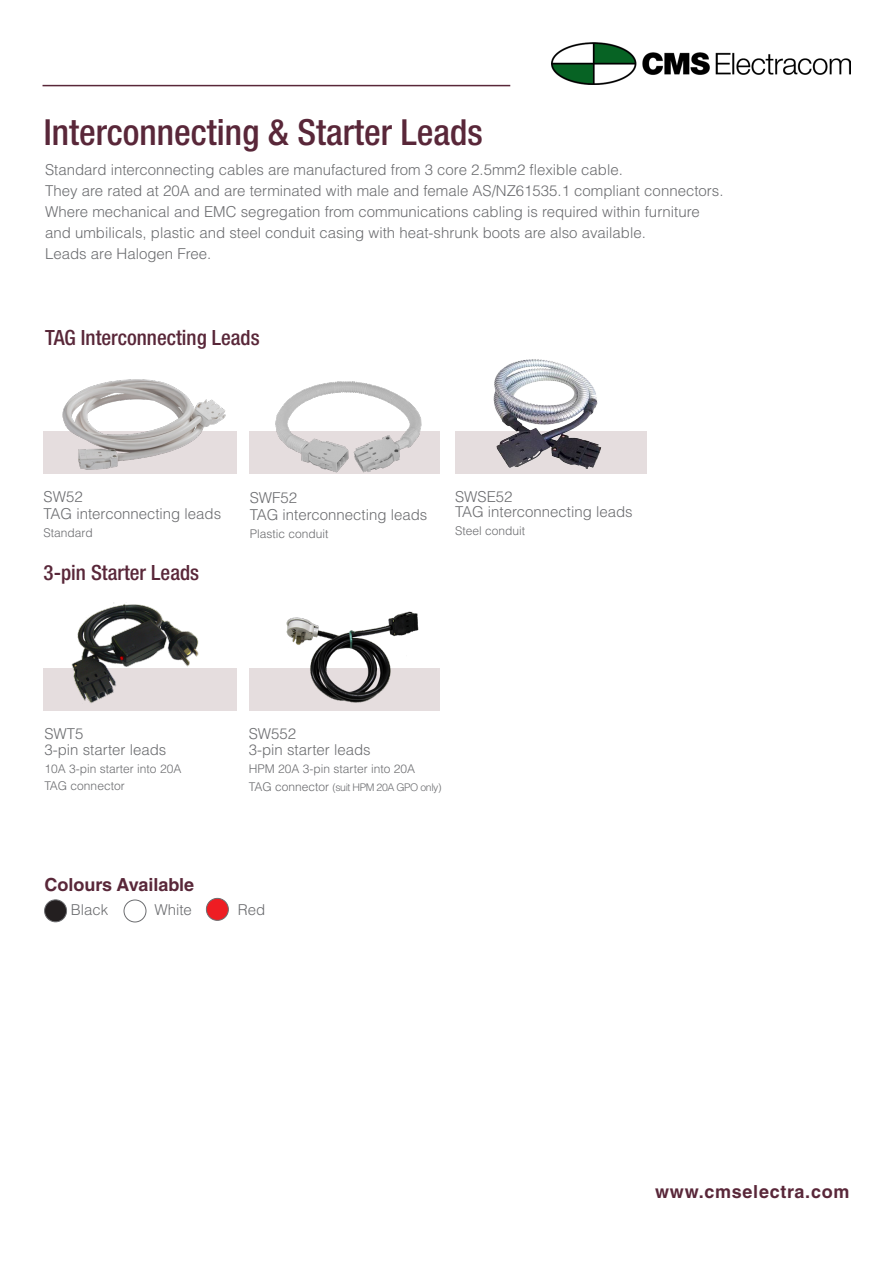
<style>
.page{position:relative;width:893px;height:1263px;background:#fff}
.page>*{position:absolute;margin:0;border:0;box-sizing:border-box;transform-origin:0 0}
.Heading_1{font:500 condensed 36px "Helvetica Neue LT Std";color:#592739}
.Heading_3{font:500 condensed 21px "Helvetica Neue LT Std";color:#592739}
.Sub_Heading_12pt{font:700 18px "Helvetica LT Std";letter-spacing:.04em;color:#592739}
.Sub_Heading_12pt-2{font:700 18px "Helvetica LT Std";color:#592739}
.Body_Text_10pt{font:300 15px/21px "Helvetica LT Std";color:#6c6d70}
.Body_Text_10pt-2{font:300 12px/16.5px "Helvetica LT Std";color:#6c6d70}
.Body_Text_10pt-3{font:300 10.5px "Helvetica LT Std";letter-spacing:-.04em;color:#6c6d70}
.s1{font-size:12px}
</style>
<div class="page">
<img style="left:552px;top:42px;width:298px;height:43px">
<hr style="left:43px;top:85px;width:467px;height:1px;background:#592739">
<div style="left:44px;top:431px;width:193px;height:43px;background:#e5ddde"></div>
<div style="left:44px;top:668px;width:193px;height:42px;background:#e5ddde"></div>
<div style="left:250px;top:431px;width:190px;height:43px;background:#e5ddde"></div>
<div style="left:250px;top:668px;width:190px;height:43px;background:#e5ddde"></div>
<div style="left:455px;top:431px;width:191px;height:43px;background:#e5ddde"></div>
<img style="left:275px;top:381px;width:147px;height:92px">
<img style="left:493px;top:359px;width:109px;height:110px">
<img style="left:71px;top:603px;width:128px;height:100px">
<img style="left:286px;top:611px;width:132px;height:92px">
<img style="left:62px;top:379px;width:164px;height:91px">
<div style="left:45px;top:900px;width:22px;height:22px;background:#231f20;border-radius:50%"></div>
<div style="left:44px;top:900px;width:23px;height:22px;border:1px solid #6c6d70;border-radius:50%"></div>
<div style="left:124px;top:900px;width:22px;height:22px;border:1px solid #6c6d70;border-radius:50%"></div>
<div style="left:206px;top:898px;width:22px;height:22px;background:#ee1d23;border-radius:50%"></div>
<div style="left:206px;top:898px;width:23px;height:22px;border:1px solid #6c6d70;border-radius:50%"></div>
<p class="Heading_1" style="left:44px;top:110px;width:440px">Interconnecting &amp; Starter Leads</p>
<p class="Body_Text_10pt" style="left:45px;top:159px;width:680px">Standard interconnecting cables are manufactured from 3 core 2.5mm2 flexible cable.<br>They are rated at 20A and are terminated with male and female AS/NZ61535.1 compliant connectors.<br>Where mechanical and EMC segregation from communications cabling is required within furniture</p>
<p class="Body_Text_10pt" style="left:45px;top:222px;width:602px">and umbilicals, plastic and steel conduit casing with heat-shrunk boots are also available.</p>
<p class="Body_Text_10pt" style="left:45px;top:243px;width:168px">Leads are Halogen Free.</p>
<p class="Heading_3" style="left:45px;top:325px;width:216px">TAG Interconnecting Leads</p>
<p class="Body_Text_10pt" style="left:44px;top:486px;width:41px">SW52</p>
<p class="Body_Text_10pt" style="left:44px;top:503px;width:179px">TAG interconnecting leads</p>
<p class="Body_Text_10pt-2" style="left:44px;top:524px;width:51px">Standard</p>
<p class="Heading_3" style="left:44px;top:560px;width:157px">3-pin Starter Leads</p>
<p class="Body_Text_10pt" style="left:250px;top:487px;width:49px">SWF52</p>
<p class="Body_Text_10pt" style="left:250px;top:504px;width:179px">TAG interconnecting leads</p>
<p class="Body_Text_10pt-2" style="left:250px;top:525px;width:80px">Plastic conduit</p>
<p class="Body_Text_10pt" style="left:455px;top:486px;width:59px">SWSE52</p>
<p class="Body_Text_10pt" style="left:455px;top:501px;width:179px">TAG interconnecting leads</p>
<p class="Body_Text_10pt-2" style="left:455px;top:523px;width:72px">Steel conduit</p>
<p class="Body_Text_10pt" style="left:44px;top:723px;width:41px">SWT5</p>
<p class="Body_Text_10pt" style="left:44px;top:739px;width:123px">3-pin starter leads</p>
<p class="Body_Text_10pt-2" style="left:44px;top:761px;width:138px">10A 3-pin starter into 20A<br>TAG connector</p>
<p class="Body_Text_10pt" style="left:249px;top:723px;width:49px">SW552</p>
<p class="Body_Text_10pt" style="left:249px;top:739px;width:123px">3-pin starter leads</p>
<p class="Body_Text_10pt-2" style="left:249px;top:761px;width:168px">HPM 20A 3-pin starter into 20A</p>
<p class="Body_Text_10pt-3" style="left:249px;top:781px;width:194px"><span class="s1">TAG connector</span> (suit HPM 20A GPO only)</p>
<p class="Sub_Heading_12pt-2" style="left:45px;top:874px;width:151px">Colours Available</p>
<p class="Body_Text_10pt" style="left:71px;top:899px;width:39px">Black</p>
<p class="Body_Text_10pt" style="left:154px;top:899px;width:39px">White</p>
<p class="Body_Text_10pt" style="left:238px;top:899px;width:29px">Red</p>
<p class="Sub_Heading_12pt" style="left:655px;top:1181px;width:196px">www.cmselectra.com</p>
</div>
